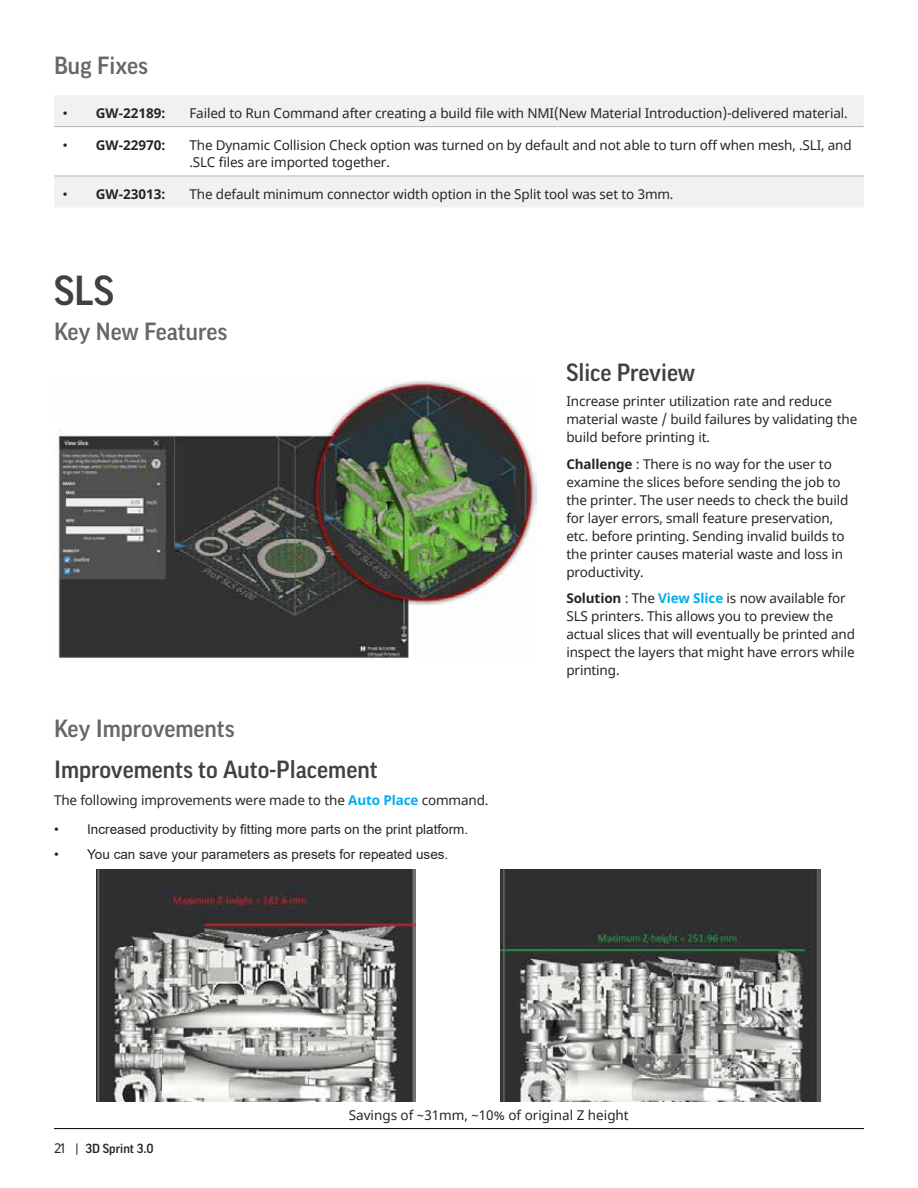
<style>
.page{position:relative;width:918px;height:1188px;background:#fff}
.page>*{position:absolute;margin:0;border:0;box-sizing:border-box;transform-origin:0 0}
.t1{font:500 40.5px "Good Pro";color:#414042}
.t2{font:500 24px "Good Pro";color:#414042}
.t3{font:500 24px "Good Pro";color:#666767}
.t4{font:13.5px/18px "Noto Sans";letter-spacing:-.01em;color:#292424}
.t5{font:13.5px "Arial";color:#292424}
.t6{font:700 13.5px "Noto Sans";color:#292424}
.t7{font:500 12.75px "Good Pro";color:#292424}
.s1{font-family:"Arial";font-weight:400}
.s2{font-weight:700;color:#00aeef}
.s3{font-weight:700}
</style>
<div class="page">
<hr style="left:54px;top:1128px;width:810px;height:1px;background:#000">
<svg style="left:77px;top:1143px;width:1px;height:12px"></svg>
<div style="left:54px;top:95px;width:810px;height:31px;background:#f1f1f2"></div>
<div style="left:54px;top:177px;width:810px;height:30px;background:#f1f1f2"></div>
<hr style="left:54px;top:126px;width:127px;height:1px;background:#babcbe">
<hr style="left:181px;top:126px;width:683px;height:1px;background:#babcbe">
<hr style="left:54px;top:175px;width:127px;height:2px;background:#babcbe">
<hr style="left:181px;top:175px;width:683px;height:2px;background:#babcbe">
<img style="left:54px;top:377px;width:483px;height:283px">
<img style="left:97px;top:869px;width:318px;height:232px">
<img style="left:501px;top:869px;width:320px;height:232px">
<h2 class="t3" style="left:54px;top:51px;width:96px">Bug Fixes</h2>
<p class="t6" style="left:63px;top:104px;width:104px"><span class="s1">•</span> GW-22189:</p>
<p class="t4" style="left:189px;top:105px;width:660px">Failed to Run Command after creating a build file with NMI(New Material Introduction)-delivered material.</p>
<p class="t6" style="left:63px;top:135px;width:104px"><span class="s1">•</span> GW-22970:</p>
<p class="t4" style="left:189px;top:136px;width:664px">The Dynamic Collision Check option was turned on by default and not able to turn off when mesh, .SLI, and .SLC files are imported together.</p>
<p class="t6" style="left:63px;top:185px;width:104px"><span class="s1">•</span> GW-23013:</p>
<p class="t4" style="left:189px;top:186px;width:486px">The default minimum connector width option in the Split tool was set to 3mm.</p>
<h1 class="t1" style="left:54px;top:267px;width:62px">SLS</h1>
<h2 class="t3" style="left:54px;top:318px;width:175px">Key New Features</h2>
<h2 class="t3" style="left:54px;top:715px;width:182px">Key Improvements</h2>
<h2 class="t2" style="left:54px;top:756px;width:325px">Improvements to Auto-Placement</h2>
<p class="t4" style="left:54px;top:791px;width:436px">The following improvements were made to the <span class="s2">Auto Place</span> command.</p>
<p class="t5" style="left:54px;top:820px;width:416px">• Increased productivity by fitting more parts on the print platform.</p>
<p class="t5" style="left:54px;top:845px;width:396px">• You can save your parameters as presets for repeated uses.</p>
<h2 class="t2" style="left:566px;top:359px;width:130px">Slice Preview</h2>
<p class="t4" style="left:566px;top:393px;width:292px">Increase printer utilization rate and reduce material waste / build failures by validating the build before printing it.</p>
<p class="t4" style="left:566px;top:455px;width:283px"><span class="s3">Challenge</span> : There is no way for the user to examine the slices before sending the job to the printer. The user needs to check the build for layer errors, small feature preservation, etc. before printing. Sending invalid builds to the printer causes material waste and loss in productivity.</p>
<p class="t4" style="left:566px;top:590px;width:290px"><span class="s3">Solution</span> : The <span class="s2">View Slice</span> is now available for SLS printers. This allows you to preview the actual slices that will eventually be printed and inspect the layers that might have errors while printing.</p>
<p class="t4" style="left:54px;top:1140px;width:14px">21</p>
<p class="t7" style="left:86px;top:1142px;width:70px">3D Sprint 3.0</p>
<p class="t4" style="left:349px;top:1106px;width:282px">Savings of ~31mm, ~10% of original Z height</p>
</div>
